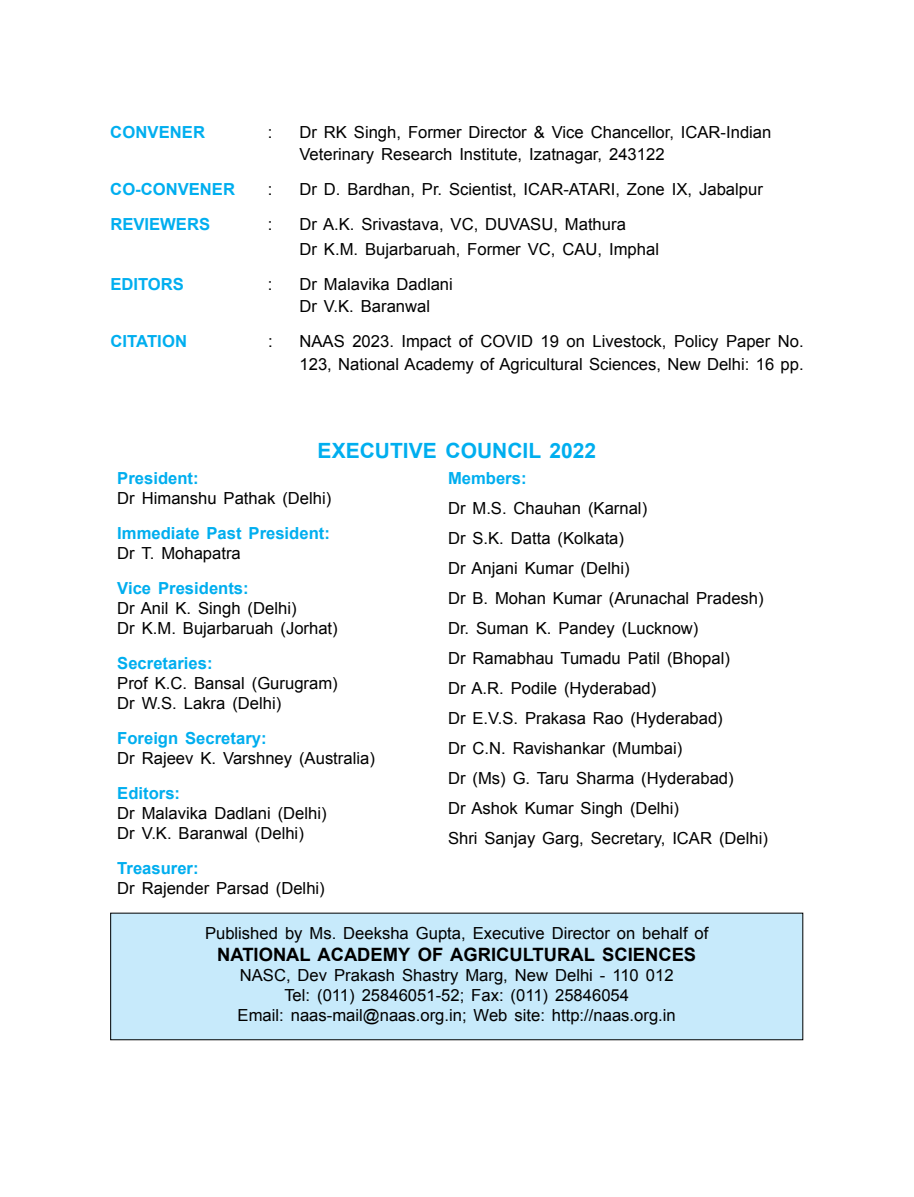
<style>
.page{position:relative;width:914px;height:1197px;background:#fff}
.page>*{position:absolute;margin:0;border:0;box-sizing:border-box;transform-origin:0 0}
.t1{font:700 21px "Arial";color:#00aeef}
.t2{font:700 18.38px "Arial";color:#000}
.t3{font:16.62px/30.1px "Arial";color:#000}
.t4{font:700 16.62px "Arial";color:#00aeef}
</style>
<div class="page">
<div style="left:111px;top:913px;width:691px;height:127px;background:#c7eafb"></div>
<p class="t4" style="left:110px;top:121px;width:96px">CONVENER</p>
<p class="t3" style="left:268px;top:117px;width:6px">:</p>
<p class="t3" style="left:299px;top:121px;width:473px;line-height:22.4px">Dr RK Singh, Former Director &amp; Vice Chancellor, ICAR-Indian<br>Veterinary Research Institute, Izatnagar, 243122</p>
<p class="t4" style="left:110px;top:179px;width:126px">CO-CONVENER</p>
<p class="t3" style="left:268px;top:175px;width:6px">:</p>
<p class="t3" style="left:299px;top:175px;width:465px">Dr D. Bardhan, Pr. Scientist, ICAR-ATARI, Zone IX, Jabalpur</p>
<p class="t4" style="left:110px;top:214px;width:101px">REVIEWERS</p>
<p class="t3" style="left:268px;top:210px;width:6px">:</p>
<p class="t3" style="left:299px;top:213px;width:361px;line-height:24.5px">Dr A.K. Srivastava, VC, DUVASU, Mathura<br>Dr K.M. Bujarbaruah, Former VC, CAU, Imphal</p>
<p class="t4" style="left:110px;top:273px;width:75px">EDITORS</p>
<p class="t3" style="left:268px;top:269px;width:6px">:</p>
<p class="t3" style="left:299px;top:273px;width:155px;line-height:22.4px">Dr Malavika Dadlani<br>Dr V.K. Baranwal</p>
<p class="t4" style="left:110px;top:330px;width:78px">CITATION</p>
<p class="t3" style="left:268px;top:327px;width:6px">:</p>
<p class="t3" style="left:299px;top:331px;width:506px;line-height:22.4px">NAAS 2023. Impact of COVID 19 on Livestock, Policy Paper No.<br>123, National Academy of Agricultural Sciences, New Delhi: 16 pp.</p>
<p class="t1" style="left:317px;top:437px;width:280px">EXECUTIVE COUNCIL 2022</p>
<p class="t4" style="left:117px;top:467px;width:83px">President:</p>
<p class="t3" style="left:117px;top:483px;width:215px">Dr Himanshu Pathak (Delhi)</p>
<p class="t4" style="left:117px;top:522px;width:214px">Immediate Past President:</p>
<p class="t3" style="left:117px;top:538px;width:125px">Dr T. Mohapatra</p>
<p class="t4" style="left:117px;top:577px;width:133px">Vice Presidents:</p>
<p class="t3" style="left:117px;top:599px;width:222px;line-height:19.9px">Dr Anil K. Singh (Delhi)<br>Dr K.M. Bujarbaruah (Jorhat)</p>
<p class="t4" style="left:117px;top:652px;width:97px">Secretaries:</p>
<p class="t3" style="left:117px;top:674px;width:222px;line-height:19.9px">Prof K.C. Bansal (Gurugram)<br>Dr W.S. Lakra (Delhi)</p>
<p class="t4" style="left:117px;top:727px;width:151px">Foreign Secretary:</p>
<p class="t3" style="left:117px;top:743px;width:259px">Dr Rajeev K. Varshney (Australia)</p>
<p class="t4" style="left:117px;top:782px;width:64px">Editors:</p>
<p class="t3" style="left:117px;top:804px;width:211px;line-height:19.9px">Dr Malavika Dadlani (Delhi)<br>Dr V.K. Baranwal (Delhi)</p>
<p class="t4" style="left:117px;top:857px;width:83px">Treasurer:</p>
<p class="t3" style="left:117px;top:873px;width:209px">Dr Rajender Parsad (Delhi)</p>
<p class="t4" style="left:448px;top:467px;width:80px">Members:</p>
<p class="t3" style="left:448px;top:493px;width:321px">Dr M.S. Chauhan (Karnal)<br>Dr S.K. Datta (Kolkata)<br>Dr Anjani Kumar (Delhi)<br>Dr B. Mohan Kumar (Arunachal Pradesh)<br>Dr. Suman K. Pandey (Lucknow)<br>Dr Ramabhau Tumadu Patil (Bhopal)<br>Dr A.R. Podile (Hyderabad)<br>Dr E.V.S. Prakasa Rao (Hyderabad)<br>Dr C.N. Ravishankar (Mumbai)<br>Dr (Ms) G. Taru Sharma (Hyderabad)<br>Dr Ashok Kumar Singh (Delhi)<br>Shri Sanjay Garg, Secretary, ICAR (Delhi)</p>
<p class="t3" style="left:205px;top:918px;width:505px">Published by Ms. Deeksha Gupta, Executive Director on behalf of</p>
<p class="t2" style="left:217px;top:942px;width:480px">NATIONAL ACADEMY OF AGRICULTURAL SCIENCES</p>
<p class="t3" style="left:238px;top:965px;width:439px;line-height:19.9px;text-align:center">NASC, Dev Prakash Shastry Marg, New Delhi - 110 012<br>Tel: (011) 25846051-52; Fax: (011) 25846054<br>Email: naas-mail@naas.org.in; Web site: http://naas.org.in</p>
</div>
